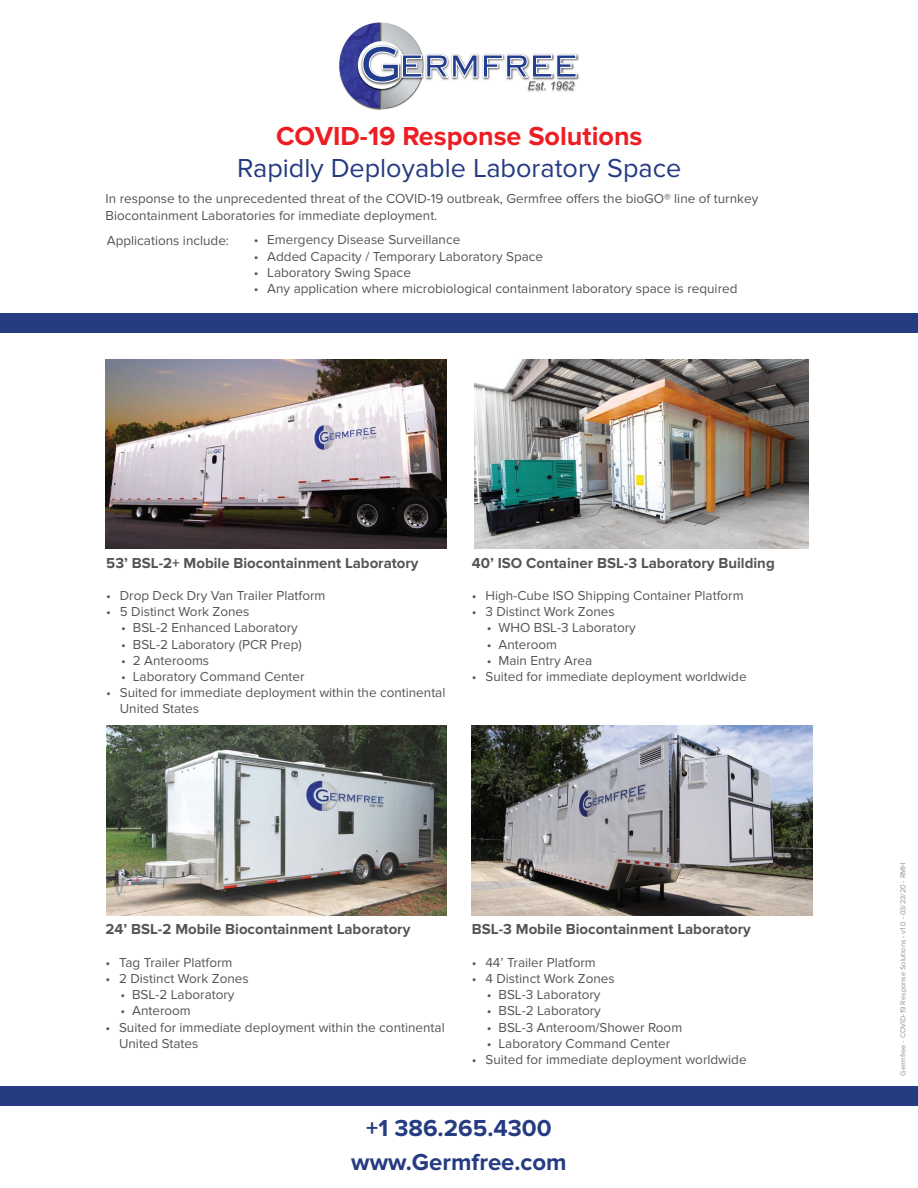
<style>
.page{position:relative;width:918px;height:1188px;background:#fff}
.page>*{position:absolute;margin:0;border:0;box-sizing:border-box;transform-origin:0 0}
.t1{font:27px "Proxima Nova";color:#253b82}
.t2{font:700 27px "Proxima Nova";color:#ee1d23}
.t3{font:700 24px/33.8px "Proxima Nova";color:#253b82;text-align:center}
.t4{font:700 15px "Proxima Nova";color:#545654}
.t5{font:13.5px/16.2px "Proxima Nova";color:#545654}
.t6{font:7.5px "Proxima Nova";color:#939598}
</style>
<div class="page">
<div style="left:0;top:313px;width:918px;height:19px;background:#253b82"></div>
<div style="left:0;top:1087px;width:918px;height:19px;background:#253b82"></div>
<img style="left:368px;top:22px;width:14px;height:88px">
<svg style="left:339px;top:23px;width:238px;height:85px"></svg>
<img style="left:474px;top:360px;width:335px;height:189px">
<img style="left:106px;top:360px;width:340px;height:189px">
<img style="left:472px;top:726px;width:341px;height:189px">
<img style="left:106px;top:726px;width:341px;height:189px">
<h1 class="t2" style="left:276px;top:120px;width:368px">COVID-19 Response Solutions</h1>
<h1 class="t1" style="left:237px;top:153px;width:445px">Rapidly Deployable Laboratory Space</h1>
<p class="t5" style="left:106px;top:191px;width:654px">In response to the unprecedented threat of the COVID-19 outbreak, Germfree offers the bioGO® line of turnkey<br>Biocontainment Laboratories for immediate deployment.</p>
<p class="t5" style="left:107px;top:233px;width:124px">Applications include:</p>
<p class="t5" style="left:254px;top:232px;width:208px">• Emergency Disease Surveillance</p>
<p class="t5" style="left:254px;top:248px;width:291px">• Added Capacity / Temporary Laboratory Space</p>
<p class="t5" style="left:254px;top:264px;width:159px">• Laboratory Swing Space</p>
<p class="t5" style="left:254px;top:281px;width:485px">• Any application where microbiological containment laboratory space is required</p>
<p class="t4" style="left:106px;top:554px;width:314px">53’ BSL-2+ Mobile Biocontainment Laboratory</p>
<p class="t5" style="left:106px;top:588px;width:221px">• Drop Deck Dry Van Trailer Platform</p>
<p class="t5" style="left:106px;top:604px;width:145px">• 5 Distinct Work Zones</p>
<p class="t5" style="left:121px;top:620px;width:178px">• BSL-2 Enhanced Laboratory</p>
<p class="t5" style="left:121px;top:636px;width:182px">• BSL-2 Laboratory (PCR Prep)</p>
<p class="t5" style="left:121px;top:652px;width:89px">• 2 Anterooms</p>
<p class="t5" style="left:121px;top:669px;width:185px">• Laboratory Command Center</p>
<p class="t5" style="left:120px;top:685px;width:327px;text-indent:-14px">• Suited for immediate deployment within the continental<br>United States</p>
<p class="t4" style="left:472px;top:554px;width:304px">40’ ISO Container BSL-3 Laboratory Building</p>
<p class="t5" style="left:472px;top:588px;width:273px">• High-Cube ISO Shipping Container Platform</p>
<p class="t5" style="left:472px;top:604px;width:144px">• 3 Distinct Work Zones</p>
<p class="t5" style="left:487px;top:620px;width:150px">• WHO BSL-3 Laboratory</p>
<p class="t5" style="left:487px;top:636px;width:72px">• Anteroom</p>
<p class="t5" style="left:487px;top:652px;width:107px">• Main Entry Area</p>
<p class="t5" style="left:472px;top:669px;width:276px">• Suited for immediate deployment worldwide</p>
<p class="t4" style="left:106px;top:921px;width:306px">24’ BSL-2 Mobile Biocontainment Laboratory</p>
<p class="t5" style="left:106px;top:954px;width:128px">• Tag Trailer Platform</p>
<p class="t5" style="left:106px;top:971px;width:145px">• 2 Distinct Work Zones</p>
<p class="t5" style="left:121px;top:987px;width:115px">• BSL-2 Laboratory</p>
<p class="t5" style="left:121px;top:1003px;width:72px">• Anteroom</p>
<p class="t5" style="left:119px;top:1019px;width:327px;text-indent:-14px">• Suited for immediate deployment within the continental<br>United States</p>
<p class="t4" style="left:472px;top:921px;width:280px">BSL-3 Mobile Biocontainment Laboratory</p>
<p class="t5" style="left:472px;top:954px;width:125px">• 44’ Trailer Platform</p>
<p class="t5" style="left:472px;top:971px;width:144px">• 4 Distinct Work Zones</p>
<p class="t5" style="left:487px;top:987px;width:115px">• BSL-3 Laboratory</p>
<p class="t5" style="left:487px;top:1003px;width:115px">• BSL-2 Laboratory</p>
<p class="t5" style="left:487px;top:1019px;width:197px">• BSL-3 Anteroom/Shower Room</p>
<p class="t5" style="left:487px;top:1035px;width:185px">• Laboratory Command Center</p>
<p class="t5" style="left:472px;top:1052px;width:276px">• Suited for immediate deployment worldwide</p>
<h2 class="t3" style="left:351px;top:1112px;width:217px">+1 386.265.4300 www.Germfree.com</h2>
<p class="t6" style="left:899px;top:1076px;width:215px;rotate:-90deg">Germfree - COVID-19 Response Solutions - v1.0 - 03/23/20 - RMH</p>
</div>
